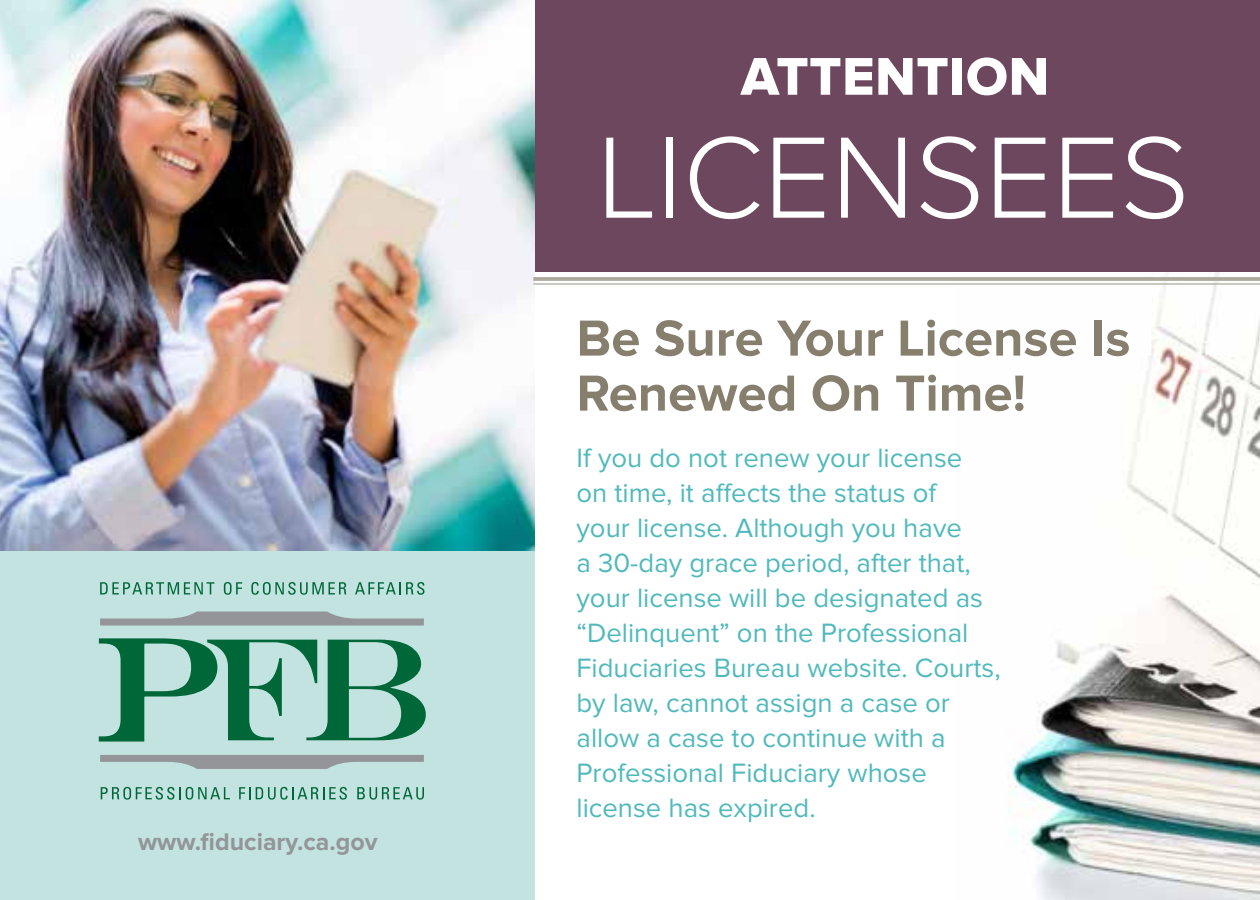
<style>
.page{position:relative;width:1260px;height:900px;background:#fff}
.page>*{position:absolute;margin:0;border:0;box-sizing:border-box;transform-origin:0 0}
.t1{font:300 120px "Proxima Nova";color:#fff}
.t2{font:55px "Proxima Nova Extrabld";letter-spacing:.01em;color:#fff}
.t3{font:700 52.5px/55px "Proxima Nova";color:#877f6e}
.t4{font:27.5px/35px "Proxima Nova";color:#51b9bb}
.t5{font:700 25px "Proxima Nova";color:#939598}
</style>
<div class="page">
<img style="left:1007px;top:272px;width:253px;height:628px">
<div style="left:535px;top:0;width:725px;height:272px;background:#6c475e"></div>
<div style="left:0;top:495px;width:535px;height:405px;background:#c3e3e0"></div>
<svg style="left:101px;top:787px;width:129px;height:13px"></svg>
<svg style="left:239px;top:787px;width:108px;height:13px"></svg>
<svg style="left:357px;top:787px;width:67px;height:13px"></svg>
<svg style="left:100px;top:582px;width:114px;height:12px"></svg>
<svg style="left:224px;top:582px;width:18px;height:13px"></svg>
<svg style="left:251px;top:582px;width:95px;height:13px"></svg>
<svg style="left:355px;top:582px;width:69px;height:13px"></svg>
<svg style="left:98px;top:638px;width:328px;height:104px"></svg>
<svg style="left:100px;top:611px;width:324px;height:15px"></svg>
<svg style="left:100px;top:755px;width:324px;height:14px"></svg>
<img style="left:0;top:0;width:535px;height:550px">
<hr style="left:533px;top:277px;width:727px;height:4px;background:#b3aea3">
<hr style="left:533px;top:283px;width:727px;height:2px;background:#ada89c">
<p class="t5" style="left:138px;top:828px;width:241px">www.fiduciary.ca.gov</p>
<p class="t2" style="left:741px;top:45px;width:310px">ATTENTION</p>
<p class="t1" style="left:598px;top:111px;width:593px">LICENSEES</p>
<p class="t3" style="left:577px;top:312px;width:555px">Be Sure Your License Is<br>Renewed On Time!</p>
<p class="t4" style="left:577px;top:441px;width:426px">If you do not renew your license<br>on time, it affects the status of<br>your license. Although you have<br>a 30-day grace period, after that, your license will be designated as “Delinquent” on the Professional<br>Fiduciaries Bureau website. Courts, by law, cannot assign a case or allow a case to continue with a<br>Professional Fiduciary whose license has expired.</p>
</div>
